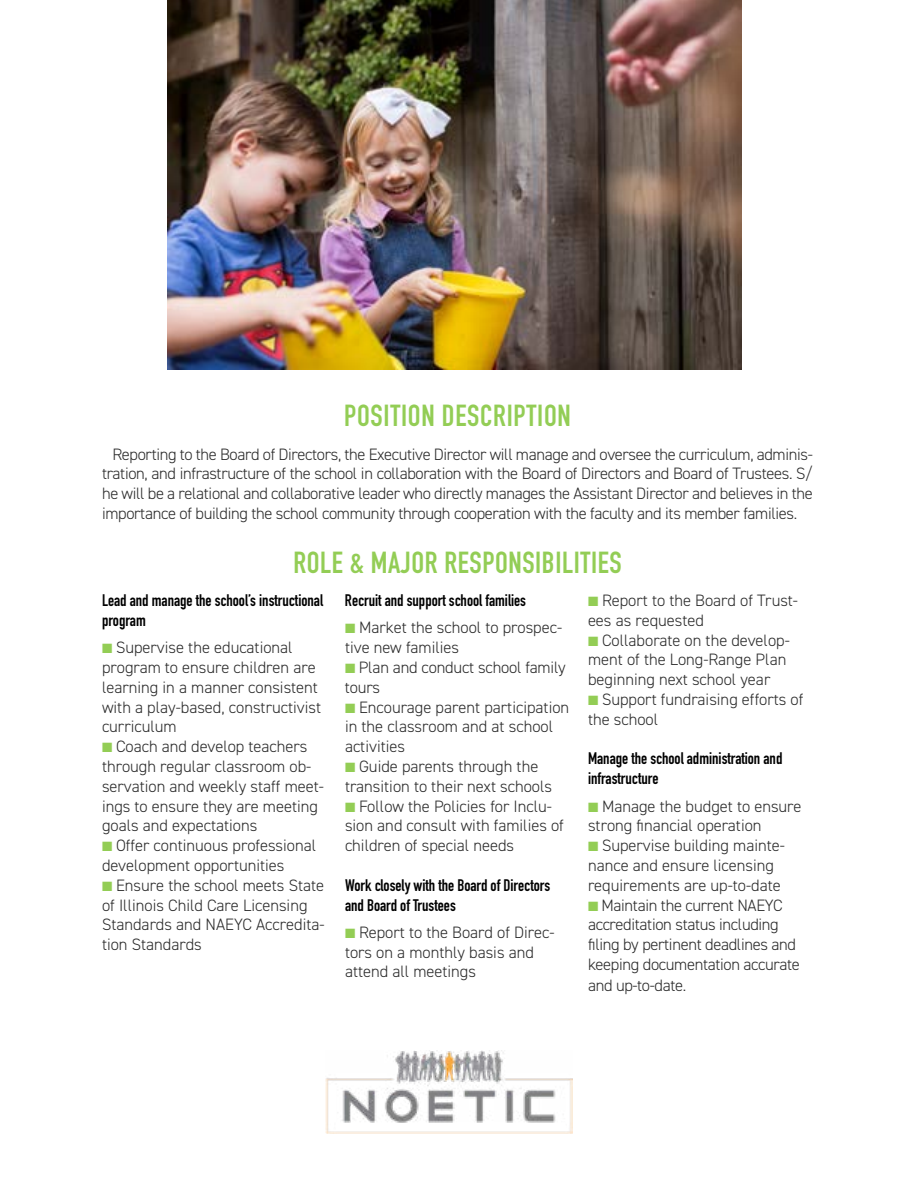
<style>
.page{position:relative;width:918px;height:1188px;background:#fff}
.page>*{position:absolute;margin:0;border:0;box-sizing:border-box;transform-origin:0 0}
.t1{font:700 30px "DIN Condensed";letter-spacing:.02em;color:#93cd55}
.t2{font:300 16.5px/19.8px "DIN2014";color:#292929}
.t3{font:700 16.5px/19.8px "DIN Condensed";color:#000}
.t4{font:300 16.5px/20.1px "DIN2014";letter-spacing:-.02em;color:#292929}
.s1{color:#93cd55}
</style>
<div class="page">
<img style="left:326px;top:1051px;width:247px;height:83px">
<img style="left:167px;top:0;width:575px;height:369px">
<h1 class="t1" style="left:344px;top:405px;width:228px">POSITION DESCRIPTION</h1>
<p class="t2" style="left:102px;top:444px;width:712px;text-align:justify;text-indent:10px">Reporting to the Board of Directors, the Executive Director will manage and oversee the curriculum, adminis&shy;tration, and infrastructure of the school in collaboration with the Board of Directors and Board of Trustees. S/ he will be a relational and collaborative leader who directly manages the Assistant Director and believes in the importance of building the school community through cooperation with the faculty and its member families.</p>
<h1 class="t1" style="left:293px;top:551px;width:330px">ROLE &amp; MAJOR RESPONSIBILITIES</h1>
<p class="t3" style="left:102px;top:593px;width:223px">Lead and manage the school’s instructional program</p>
<p class="t2" style="left:102px;top:638px;width:221px"><span class="s1">■</span> Supervise the educational program to ensure children are learning in a manner consistent with a play-based, constructivist curriculum</p>
<p class="t2" style="left:102px;top:737px;width:223px"><span class="s1">■</span> Coach and develop teachers through regular classroom ob&shy;servation and weekly staff meet&shy;ings to ensure they are meeting goals and expectations</p>
<p class="t2" style="left:102px;top:836px;width:216px"><span class="s1">■</span> Offer continuous professional development opportunities</p>
<p class="t2" style="left:102px;top:875px;width:224px"><span class="s1">■</span> Ensure the school meets State of Illinois Child Care Licensing<br>Standards and NAEYC Accredita&shy;tion Standards</p>
<p class="t3" style="left:345px;top:593px;width:183px">Recruit and support school families</p>
<p class="t2" style="left:345px;top:618px;width:219px"><span class="s1">■</span> Market the school to prospec&shy;tive new families</p>
<p class="t2" style="left:345px;top:657px;width:222px"><span class="s1">■</span> Plan and conduct school family tours</p>
<p class="t2" style="left:345px;top:697px;width:226px"><span class="s1">■</span> Encourage parent participation in the classroom and at school activities</p>
<p class="t2" style="left:345px;top:756px;width:209px"><span class="s1">■</span> Guide parents through the transition to their next schools</p>
<p class="t2" style="left:345px;top:796px;width:221px"><span class="s1">■</span> Follow the Policies for Inclu&shy;sion and consult with families of children of special needs</p>
<p class="t3" style="left:345px;top:877px;width:207px">Work closely with the Board of Directors and Board of Trustees</p>
<p class="t2" style="left:345px;top:922px;width:211px"><span class="s1">■</span> Report to the Board of Direc&shy;tors on a monthly basis and attend all meetings</p>
<p class="t2" style="left:588px;top:591px;width:211px"><span class="s1">■</span> Report to the Board of Trust&shy;ees as requested</p>
<p class="t2" style="left:588px;top:630px;width:203px"><span class="s1">■</span> Collaborate on the develop&shy;ment of the Long-Range Plan beginning next school year</p>
<p class="t2" style="left:588px;top:690px;width:217px"><span class="s1">■</span> Support fundraising efforts of the school</p>
<p class="t3" style="left:588px;top:751px;width:196px">Manage the school administration and infrastructure</p>
<p class="t2" style="left:588px;top:796px;width:215px"><span class="s1">■</span> Manage the budget to ensure strong financial operation</p>
<p class="t2" style="left:588px;top:836px;width:198px"><span class="s1">■</span> Supervise building mainte&shy;nance and ensure licensing requirements are up-to-date</p>
<p class="t4" style="left:588px;top:895px;width:213px"><span class="s1">■</span> Maintain the current NAEYC accreditation status including filing by pertinent deadlines and keeping documentation accurate and up-to-date.</p>
</div>
